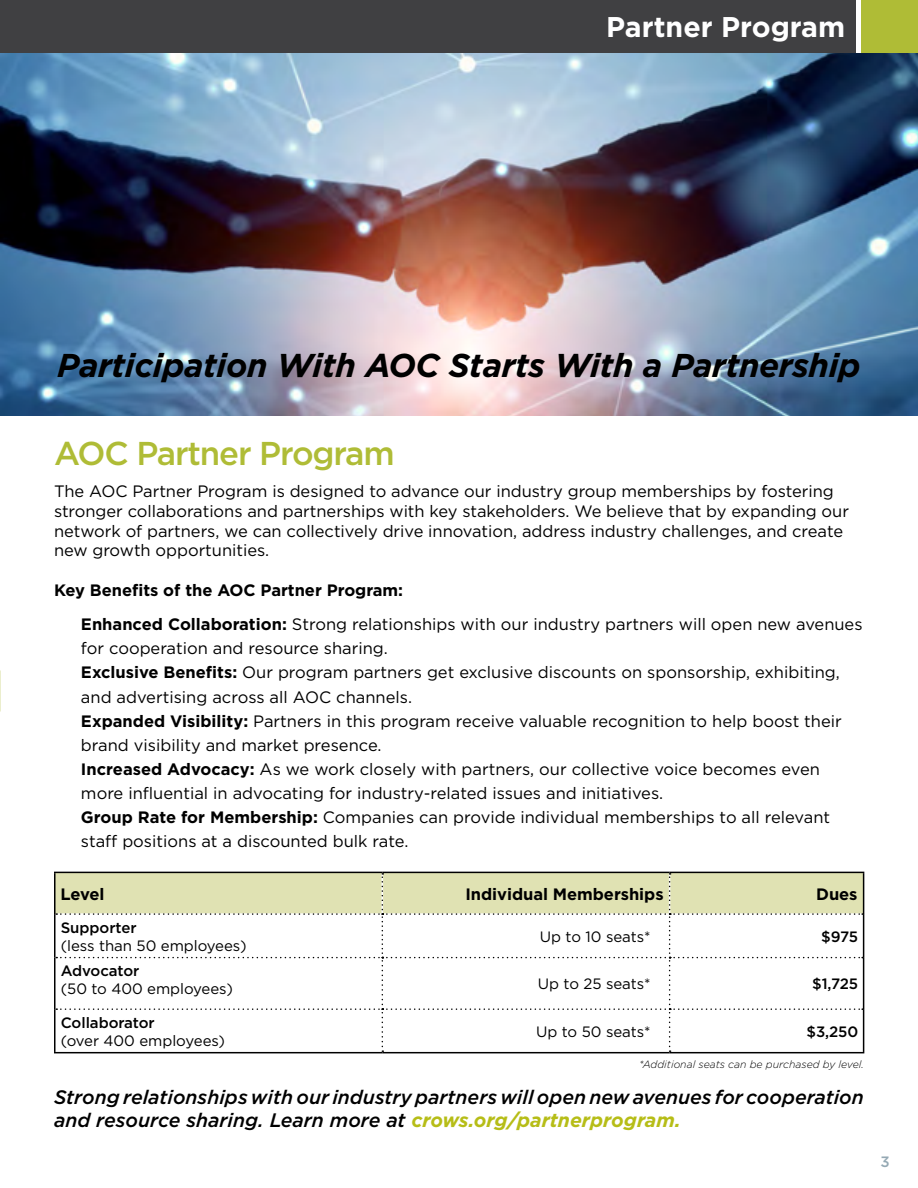
<style>
.page{position:relative;width:918px;height:1188px;background:#fff}
.page>*{position:absolute;margin:0;border:0;box-sizing:border-box;transform-origin:0 0}
.t1{font:italic 700 33px "Gotham";letter-spacing:-.01em;color:#000}
.t2{font:500 33px "Gotham";letter-spacing:-.035em;color:#afbc36}
.t3{font:700 28.5px "Gotham";color:#fff}
.t4{font:italic 500 19.5px/23.4px "Gotham";color:#000}
.t5{font:16.5px/24px "Gotham";color:#000}
.t6{font:700 16.5px "Gotham";letter-spacing:-.005em;color:#000}
.t7{font:15px "Gotham";letter-spacing:-.005em;color:#000}
.t8{font:500 15px "Gotham";letter-spacing:-.005em;color:#000}
.t9{font:500 15px "Gotham";color:#95a9b4}
.t10{font:italic 300 10.5px "Gotham";color:#000}
.s1{font-weight:700}
.s2{font-weight:700;color:#b6bd17}
</style>
<div class="page">
<svg style="left:56px;top:873px;width:807px;height:179px"></svg>
<hr style="left:54px;top:872px;width:328px;height:1px;background:#000">
<hr style="left:54px;top:873px;width:2px;height:41px;background:#000">
<hr style="left:382px;top:872px;width:288px;height:1px;background:#000">
<hr style="left:670px;top:872px;width:194px;height:1px;background:#000">
<hr style="left:863px;top:873px;width:1px;height:41px;background:#000">
<hr style="left:54px;top:914px;width:2px;height:44px;background:#000">
<hr style="left:863px;top:914px;width:1px;height:44px;background:#000">
<hr style="left:54px;top:958px;width:2px;height:51px;background:#000">
<hr style="left:863px;top:958px;width:1px;height:51px;background:#000">
<hr style="left:54px;top:1009px;width:2px;height:43px;background:#000">
<hr style="left:863px;top:1009px;width:1px;height:43px;background:#000">
<hr style="left:54px;top:1052px;width:328px;height:1px;background:#000">
<hr style="left:382px;top:1052px;width:288px;height:1px;background:#000">
<hr style="left:670px;top:1052px;width:194px;height:1px;background:#000">
<hr style="left:0;top:0;width:1px;height:53px;background:#404042">
<div style="left:1px;top:0;width:855px;height:53px;background:#404042"></div>
<div style="left:861px;top:0;width:57px;height:53px;background:#afbc36"></div>
<img style="left:1px;top:54px;width:917px;height:362px">
<hr style="left:0;top:54px;width:1px;height:1134px;background:#e6e7e8">
<h2 class="t3" style="left:606px;top:8px;width:240px">Partner Program</h2>
<h1 class="t1" style="left:57px;top:344px;width:805px">Participation With AOC Starts With a Partnership</h1>
<h1 class="t2" style="left:54px;top:432px;width:342px">AOC Partner Program</h1>
<p class="t5" style="left:54px;top:481px;width:797px;line-height:19.8px">The AOC Partner Program is designed to advance our industry group memberships by fostering stronger collaborations and partnerships with key stakeholders. We believe that by expanding our network of partners, we can collectively drive innovation, address industry challenges, and create new growth opportunities.</p>
<p class="t5" style="left:81px;top:573px;width:783px;line-height:34.5px;text-indent:-27px"><span class="s1">Key Benefits of the AOC Partner Program:<br>Enhanced Collaboration:</span> Strong relationships with our industry partners will open new avenues</p>
<p class="t5" style="left:81px;top:636px;width:762px">for cooperation and resource sharing.<br><span class="s1">Exclusive Benefits:</span> Our program partners get exclusive discounts on sponsorship, exhibiting, and advertising across all AOC channels.<br><span class="s1">Expanded Visibility:</span> Partners in this program receive valuable recognition to help boost their brand visibility and market presence.<br><span class="s1">Increased Advocacy:</span> As we work closely with partners, our collective voice becomes even more influential in advocating for industry-related issues and initiatives.<br><span class="s1">Group Rate for Membership:</span> Companies can provide individual memberships to all relevant staff positions at a discounted bulk rate.</p>
<p class="t6" style="left:60px;top:883px;width:46px">Level</p>
<p class="t6" style="left:465px;top:883px;width:200px">Individual Memberships</p>
<p class="t6" style="left:816px;top:883px;width:43px">Dues</p>
<p class="t8" style="left:61px;top:918px;width:77px">Supporter</p>
<p class="t7" style="left:61px;top:936px;width:187px">(less than 50 employees)</p>
<p class="t7" style="left:540px;top:927px;width:112px">Up to 10 seats*</p>
<p class="t8" style="left:821px;top:927px;width:38px">$975</p>
<p class="t8" style="left:61px;top:961px;width:80px">Advocator</p>
<p class="t7" style="left:61px;top:979px;width:174px">(50 to 400 employees)</p>
<p class="t7" style="left:538px;top:974px;width:114px">Up to 25 seats*</p>
<p class="t8" style="left:812px;top:974px;width:47px">$1,725</p>
<p class="t8" style="left:61px;top:1013px;width:96px">Collaborator</p>
<p class="t7" style="left:61px;top:1031px;width:166px">(over 400 employees)</p>
<p class="t7" style="left:536px;top:1022px;width:116px">Up to 50 seats*</p>
<p class="t8" style="left:807px;top:1022px;width:53px">$3,250</p>
<p class="t10" style="left:639px;top:1058px;width:226px">*Additional seats can be purchased by level.</p>
<p class="t4" style="left:54px;top:1085px;width:811px">Strong relationships with our industry partners will open new avenues for cooperation and resource sharing. Learn more at <span class="s2">crows.org/partnerprogram.</span></p>
<p class="t9" style="left:881px;top:1151px;width:11px">3</p>
</div>
